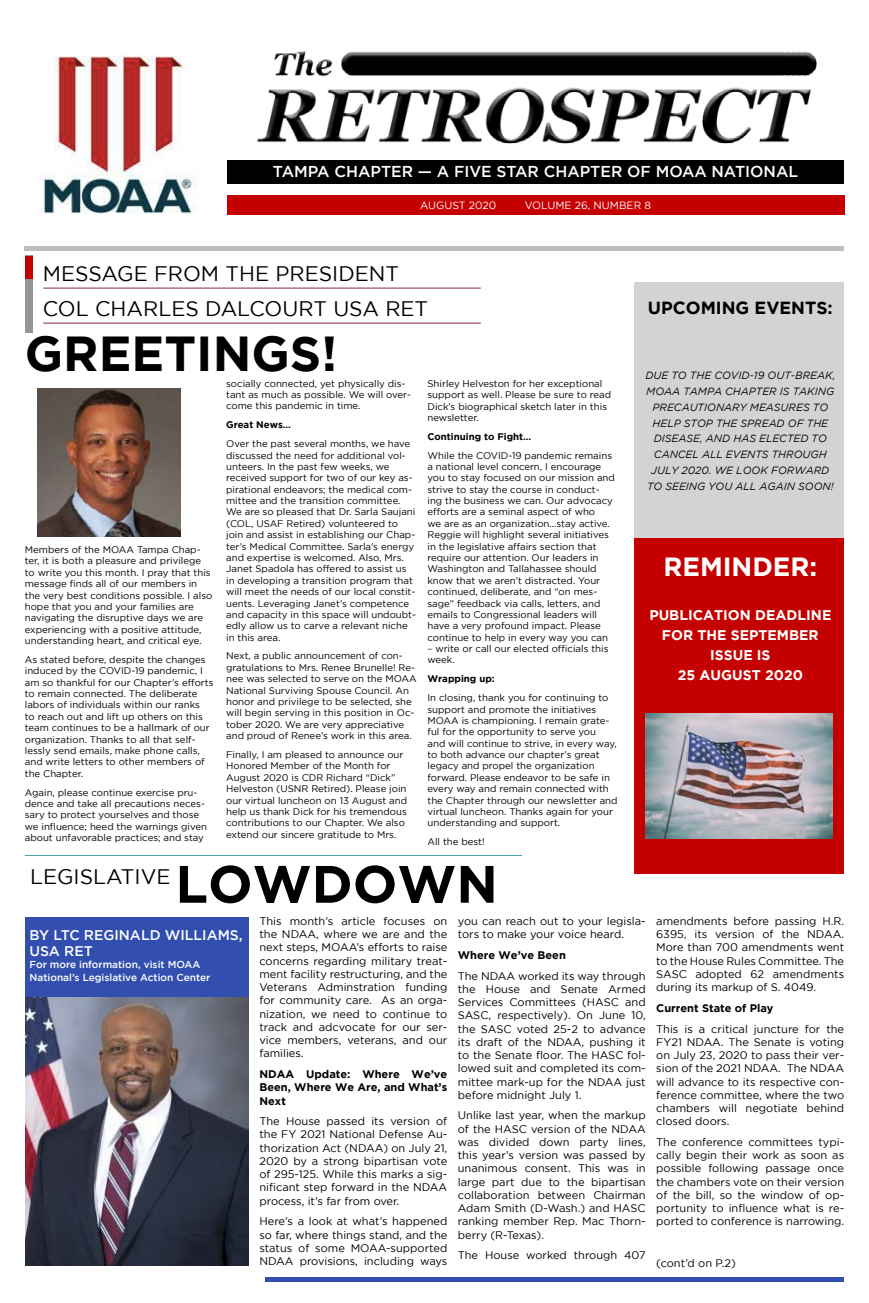
<style>
.page{position:relative;width:869px;height:1303px;background:#fff}
.page>*{position:absolute;margin:0;border:0;box-sizing:border-box;transform-origin:0 0}
.t1{font:700 52.5px "Gotham";color:#000}
.t2{font:700 49px "Gotham";color:#000}
.t3{font:700 26.25px "Gotham";color:#fff}
.t4{font:21px "Gotham";color:#000}
.t5{font:700 17.5px "Gotham";color:#000}
.t6{font:500 15.75px "Gotham";color:#fefefe}
.t7{font:700 14px/19.9px "Gotham";color:#fff;text-align:center}
.t8{font:500 14px/16.8px "Gotham";color:#fefefe}
.t9{font:11.03px/13.2px "Gotham";color:#000;text-align:justify}
.t10{font:700 11.03px/13.2px "Gotham";color:#000;text-align:justify}
.t11{font:italic 10.5px/15.8px "Gotham";color:#050709;text-align:center}
.t12{font:10.5px "Gotham";color:#fff}
.t13{font:500 10.06px/12.1px "Gotham";color:#fefefe}
.t14{font:9.62px/11.4px "Gotham";color:#000}
.t15{font:700 9.62px "Gotham";color:#000}
</style>
<div class="page">
<div style="left:227px;top:160px;width:616px;height:23px;background:#000"></div>
<hr style="left:25px;top:246px;width:818px;height:4px;background:#bcbec0">
<div style="left:634px;top:537px;width:209px;height:337px;background:#c50000"></div>
<div style="left:634px;top:282px;width:209px;height:255px;background:#d1d3d4"></div>
<div style="left:26px;top:916px;width:223px;height:339px;background:#324fb0"></div>
<img style="left:26px;top:997px;width:223px;height:267px">
<div style="left:25px;top:256px;width:8px;height:77px;background:#939598"></div>
<hr style="left:43px;top:287px;width:437px;height:2px;background:#a1587b">
<hr style="left:43px;top:322px;width:437px;height:2px;background:#a1587b">
<div style="left:25px;top:256px;width:8px;height:22px;background:#c50000"></div>
<div style="left:227px;top:196px;width:616px;height:19px;background:#c50000"></div>
<hr style="left:25px;top:855px;width:497px;height:1px;background:#47a5ae">
<img style="left:40px;top:55px;width:157px;height:159px">
<img style="left:257px;top:51px;width:560px;height:93px">
<img style="left:38px;top:389px;width:143px;height:148px">
<div style="left:265px;top:1276px;width:578px;height:5px;background:#324fb0"></div>
<img style="left:645px;top:713px;width:186px;height:125px">
<h3 class="t6" style="left:273px;top:162px;width:526px">TAMPA CHAPTER — A FIVE STAR CHAPTER OF MOAA NATIONAL</h3>
<h3 class="t4" style="left:43px;top:262px;width:358px">MESSAGE FROM THE PRESIDENT</h3>
<p class="t12" style="left:420px;top:200px;width:78px">AUGUST 2020</p>
<p class="t12" style="left:524px;top:200px;width:128px">VOLUME 26, NUMBER 8</p>
<h3 class="t4" style="left:43px;top:297px;width:387px">COL CHARLES DALCOURT USA RET</h3>
<h2 class="t2" style="left:25px;top:325px;width:314px">GREETINGS!</h2>
<p class="t14" style="left:25px;top:543px;width:189px">Members of the MOAA Tampa Chap&shy;ter, it is both a pleasure and privilege to write you this month. I pray that this message finds all of our members in the very best conditions possible. I also hope that you and your families are navigating the disruptive days we are experiencing with a positive attitude, understanding heart, and critical eye.</p>
<p class="t14" style="left:25px;top:653px;width:190px">As stated before, despite the changes induced by the COVID-19 pandemic, I am so thankful for our Chapter’s efforts to remain connected. The deliberate labors of individuals within our ranks<br>to reach out and lift up others on this team continues to be a hallmark of our organization. Thanks to all that self&shy;lessly send emails, make phone calls, and write letters to other members of the Chapter.</p>
<p class="t14" style="left:25px;top:786px;width:184px">Again, please continue exercise pru&shy;dence and take all precautions neces&shy;sary to protect yourselves and those we influence; heed the warnings given about unfavorable practices; and stay</p>
<p class="t14" style="left:226px;top:377px;width:186px">socially connected, yet physically dis&shy;tant as much as possible. We will over&shy;come this pandemic in time.</p>
<p class="t15" style="left:226px;top:419px;width:66px">Great News…</p>
<p class="t14" style="left:226px;top:438px;width:191px">Over the past several months, we have discussed the need for additional vol&shy;unteers. In the past few weeks, we received support for two of our key as&shy;pirational endeavors; the medical com&shy;mittee and the transition committee.<br>We are so pleased that Dr. Sarla Saujani (COL, USAF Retired) volunteered to join and assist in establishing our Chap&shy;ter’s Medical Committee. Sarla’s energy and expertise is welcomed. Also, Mrs.<br>Janet Spadola has offered to assist us in developing a transition program that will meet the needs of our local constit&shy;uents. Leveraging Janet’s competence and capacity in this space will undoubt&shy;edly allow us to carve a relevant niche in this area.</p>
<p class="t14" style="left:226px;top:650px;width:192px">Next, a public announcement of con&shy;gratulations to Mrs. Renee Brunelle! Re&shy;nee was selected to serve on the MOAA National Surviving Spouse Council. An honor and privilege to be selected, she will begin serving in this position in Oc&shy;tober 2020. We are very appreciative and proud of Renee’s work in this area.</p>
<p class="t14" style="left:226px;top:748px;width:182px">Finally, I am pleased to announce our Honored Member of the Month for August 2020 is CDR Richard “Dick” Helveston (USNR Retired). Please join our virtual luncheon on 13 August and help us thank Dick for his tremendous contributions to our Chapter. We also extend our sincere gratitude to Mrs.</p>
<p class="t14" style="left:427px;top:377px;width:185px">Shirley Helveston for her exceptional support as well. Please be sure to read<br>Dick’s biographical sketch later in this newsletter.</p>
<p class="t15" style="left:427px;top:430px;width:105px">Continuing to Fight…</p>
<p class="t14" style="left:427px;top:449px;width:189px">While the COVID-19 pandemic remains a national level concern, I encourage you to stay focused on our mission and strive to stay the course in conduct&shy;ing the business we can. Our advocacy efforts are a seminal aspect of who<br>we are as an organization…stay active.<br>Reggie will highlight several initiatives in the legislative affairs section that require our attention. Our leaders in Washington and Tallahassee should know that we aren’t distracted. Your continued, deliberate, and “on mes&shy;sage” feedback via calls, letters, and emails to Congressional leaders will have a very profound impact. Please continue to help in every way you can</p>
<p class="t14" style="left:427px;top:642px;width:182px">– write or call our elected officials this week.</p>
<p class="t15" style="left:427px;top:673px;width:69px">Wrapping up:</p>
<p class="t14" style="left:427px;top:691px;width:191px">In closing, thank you for continuing to support and promote the initiatives MOAA is championing. I remain grate&shy;ful for the opportunity to serve you<br>and will continue to strive, in every way, to both advance our chapter’s great legacy and propel the organization forward. Please endeavor to be safe in every way and remain connected with the Chapter through our newsletter and virtual luncheon. Thanks again for your understanding and support.</p>
<p class="t14" style="left:427px;top:835px;width:59px">All the best!</p>
<h3 class="t4" style="left:30px;top:864px;width:142px">LEGISLATIVE</h3>
<h1 class="t1" style="left:175px;top:853px;width:324px">LOWDOWN</h1>
<h3 class="t5" style="left:647px;top:298px;width:186px">UPCOMING EVENTS:</h3>
<p class="t11" style="left:645px;top:367px;width:191px">DUE TO THE COVID-19 OUT-BREAK,<br>MOAA TAMPA CHAPTER IS TAKING<br>PRECAUTIONARY MEASURES TO<br>HELP STOP THE SPREAD OF THE<br>DISEASE, AND HAS ELECTED TO<br>CANCEL ALL EVENTS THROUGH<br>JULY 2020. WE LOOK FORWARD<br>TO SEEING YOU ALL AGAIN SOON!</p>
<h3 class="t3" style="left:663px;top:552px;width:155px">REMINDER:</h3>
<h3 class="t7" style="left:649px;top:604px;width:183px">PUBLICATION DEADLINE<br>FOR THE SEPTEMBER<br>ISSUE IS<br>25 AUGUST 2020</h3>
<h3 class="t8" style="left:30px;top:925px;width:214px">BY LTC REGINALD WILLIAMS,<br>USA RET</h3>
<p class="t13" style="left:30px;top:958px;width:182px">For more information, visit MOAA<br>National’s Legislative Action Center</p>
<p class="t9" style="left:259px;top:914px;width:189px">This month’s article focuses on the NDAA, where we are and the next steps, MOAA’s efforts to raise concerns regarding military treat&shy;ment facility restructuring, and the Veterans Adminstration funding for community care. As an orga&shy;nization, we need to continue to track and adcvocate for our ser&shy;vice members, veterans, and our families.</p>
<p class="t10" style="left:259px;top:1067px;width:189px">NDAA Update: Where We’ve Been, Where We Are, and What’s Next</p>
<p class="t9" style="left:259px;top:1114px;width:189px">The House passed its version of the FY 2021 National Defense Au&shy;thorization Act (NDAA) on July 21, 2020 by a strong bipartisan vote of 295-125. While this marks a sig&shy;nificant step forward in the NDAA process, it’s far from over.</p>
<p class="t9" style="left:259px;top:1214px;width:189px">Here’s a look at what’s happened so far, where things stand, and the status of some MOAA-supported NDAA provisions, including ways</p>
<p class="t9" style="left:457px;top:914px;width:189px">you can reach out to your legisla&shy;tors to make your voice heard.</p>
<p class="t10" style="left:457px;top:948px;width:109px">Where We’ve Been</p>
<p class="t9" style="left:457px;top:968px;width:189px">The NDAA worked its way through the House and Senate Armed Services Committees (HASC and SASC, respectively). On June 10, the SASC voted 25-2 to advance its draft of the NDAA, pushing it to the Senate floor. The HASC fol&shy;lowed suit and completed its com&shy;mittee mark-up for the NDAA just before midnight July 1.</p>
<p class="t9" style="left:457px;top:1108px;width:189px">Unlike last year, when the markup of the HASC version of the NDAA was divided down party lines, this year’s version was passed by unanimous consent. This was in large part due to the bipartisan collaboration between Chairman Adam Smith (D-Wash.) and HASC ranking member Rep. Mac Thorn&shy;berry (R-Texas).</p>
<p class="t9" style="left:457px;top:1248px;width:189px">The House worked through 407</p>
<p class="t9" style="left:656px;top:914px;width:189px">amendments before passing H.R.<br>6395, its version of the NDAA.<br>More than 700 amendments went to the House Rules Committee. The SASC adopted 62 amendments during its markup of S. 4049.</p>
<p class="t10" style="left:656px;top:1000px;width:119px">Current State of Play</p>
<p class="t9" style="left:656px;top:1021px;width:189px">This is a critical juncture for the FY21 NDAA. The Senate is voting on July 23, 2020 to pass their ver&shy;sion of the 2021 NDAA. The NDAA will advance to its respective con&shy;ference committee, where the two chambers will negotiate behind closed doors.</p>
<p class="t9" style="left:656px;top:1135px;width:189px">The conference committees typi&shy;cally begin their work as soon as possible following passage once the chambers vote on their version of the bill, so the window of op&shy;portunity to influence what is re&shy;ported to conference is narrowing.</p>
<p class="t9" style="left:656px;top:1255px;width:81px">(cont’d on P.2)</p>
</div>
